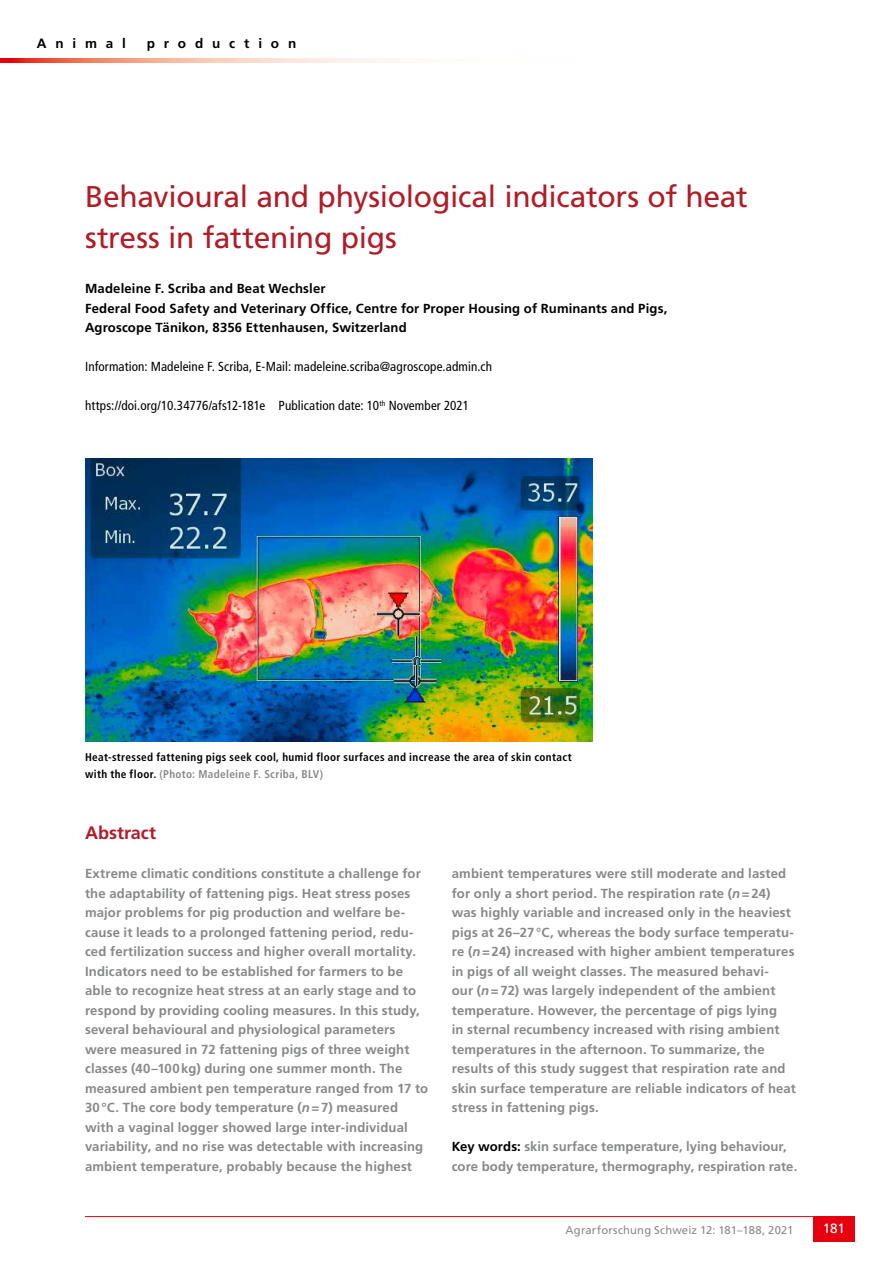
<style>
.page{position:relative;width:893px;height:1263px;background:#fff}
.page>*{position:absolute;margin:0;border:0;box-sizing:border-box;transform-origin:0 0}
.t1{font:30px/40.5px "Frutiger LT Std";letter-spacing:-.01em;color:#b21c27}
.t2{font:700 18px "Frutiger LT Std";color:#b21c27}
.t3{font:700 13.5px "Frutiger LT Std";letter-spacing:.655em;color:#000}
.t4{font:13.5px "Frutiger LT Std";color:#fff}
.t5{font:700 13.2px/19.5px "Frutiger LT Std";letter-spacing:.01em;color:#878988}
.t6{font:700 13.2px/19.5px "Frutiger LT Std";letter-spacing:.01em;color:#000}
.t7{font:condensed 13.2px "Frutiger LT Std";letter-spacing:.01em;color:#000}
.t8{font:700 condensed 11.25px/16.5px "Frutiger LT Std";letter-spacing:.03em;color:#000}
.t9{font:11.25px "Frutiger LT Std";letter-spacing:.015em;color:#878988}
.s1{color:#878988}
.s2{font-style:italic}
.s3{color:#000}
</style>
<div class="page">
<svg style="left:0;top:58px;width:403px;height:5px;background:#f6b09e"></svg>
<hr style="left:85px;top:1216px;width:770px;height:1px;background:#e7000e">
<div style="left:813px;top:1216px;width:42px;height:26px;background:#e7000e"></div>
<img style="left:85px;top:458px;width:508px;height:284px">
<p class="t3" style="left:37px;top:36px;width:91px">Animal</p>
<p class="t3" style="left:147px;top:36px;width:151px">production</p>
<h1 class="t1" style="left:85px;top:177px;width:664px">Behavioural and physiological indicators of heat stress in fattening pigs</h1>
<p class="t6" style="left:85px;top:279px;width:584px">Madeleine F. Scriba and Beat Wechsler<br>Federal Food Safety and Veterinary Office, Centre for Proper Housing of Ruminants and Pigs,<br>Agroscope Tänikon, 8356 Ettenhausen, Switzerland</p>
<p class="t7" style="left:85px;top:359px;width:409px">Information: Madeleine F. Scriba, E-Mail: madeleine.scriba@agroscope.admin.ch</p>
<p class="t7" style="left:85px;top:398px;width:385px">https://doi.org/10.34776/afs12-181e Publication date: 10<sup>th</sup> November 2021</p>
<p class="t8" style="left:85px;top:749px;width:488px">Heat-stressed fattening pigs seek cool, humid floor surfaces and increase the area of skin contact with the floor. <span class="s1">(Photo: Madeleine F. Scriba, BLV)</span></p>
<h2 class="t2" style="left:85px;top:822px;width:72px">Abstract</h2>
<p class="t5" style="left:85px;top:864px;width:345px">Extreme climatic conditions constitute a challenge for the adaptability of fattening pigs. Heat stress poses major problems for pig production and welfare be&shy;cause it leads to a prolonged fattening period, redu&shy;ced fertilization success and higher overall mortality.<br>Indicators need to be established for farmers to be able to recognize heat stress at an early stage and to respond by providing cooling measures. In this study, several behavioural and physiological parameters were measured in 72 fattening pigs of three weight classes (40–100kg) during one summer month. The measured ambient pen temperature ranged from 17 to 30°C. The core body temperature (<span class="s2">n</span>=7) measured with a vaginal logger showed large inter-individual variability, and no rise was detectable with increasing ambient temperature, probably because the highest</p>
<p class="t5" style="left:452px;top:864px;width:346px">ambient temperatures were still moderate and lasted for only a short period. The respiration rate (<span class="s2">n</span>=24) was highly variable and increased only in the heaviest pigs at 26–27°C, whereas the body surface temperatu&shy;re (<span class="s2">n</span>=24) increased with higher ambient temperatures in pigs of all weight classes. The measured behavi-<br>our (<span class="s2">n</span>=72) was largely independent of the ambient temperature. However, the percentage of pigs lying<br>in sternal recumbency increased with rising ambient temperatures in the afternoon. To summarize, the results of this study suggest that respiration rate and skin surface temperature are reliable indicators of heat stress in fattening pigs.</p>
<p class="t5" style="left:452px;top:1137px;width:347px"><span class="s3">Key words:</span> skin surface temperature, lying behaviour, core body temperature, thermography, respiration rate.</p>
<p class="t9" style="left:566px;top:1223px;width:229px">Agrarforschung Schweiz 12: 181–188, 2021</p>
<p class="t4" style="left:823px;top:1221px;width:24px">181</p>
</div>
